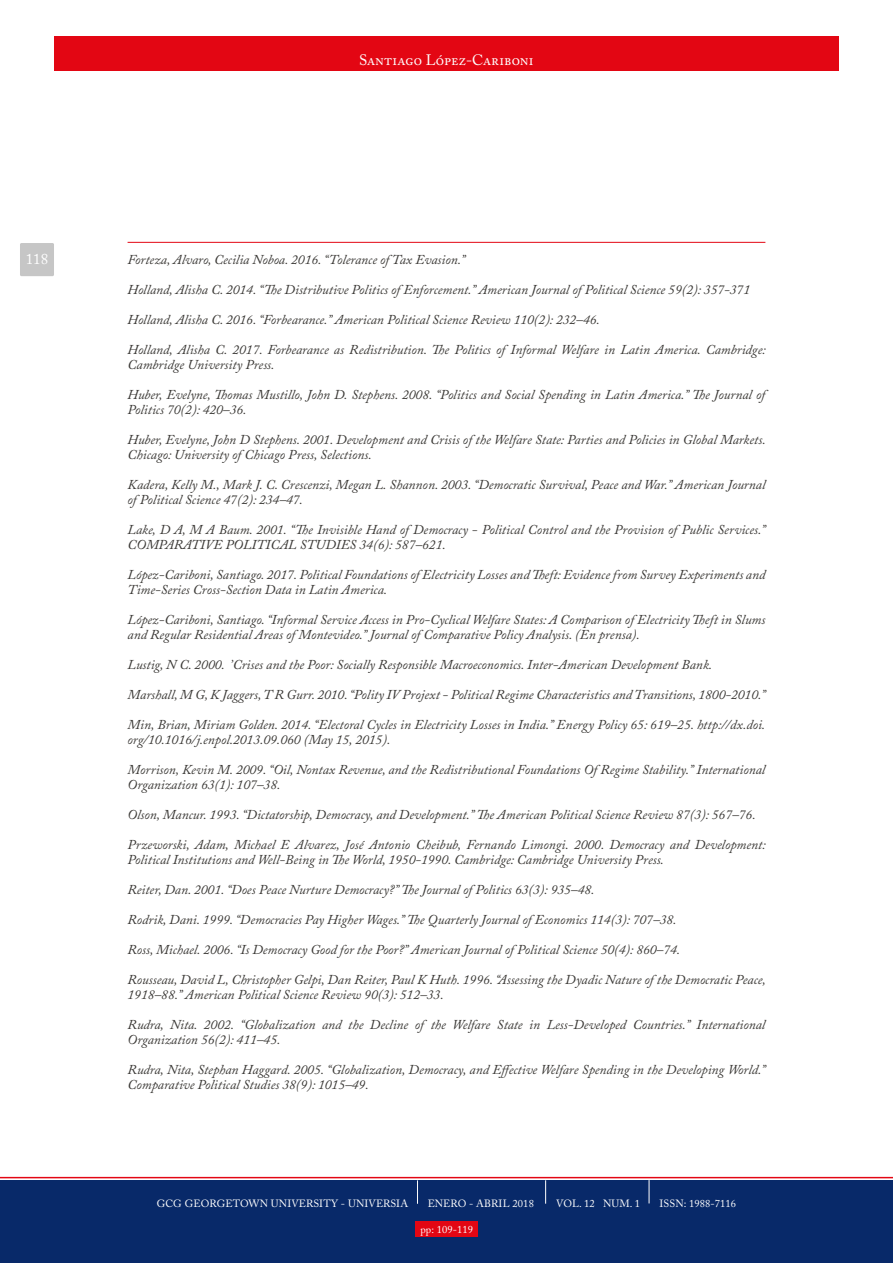
<style>
.page{position:relative;width:893px;height:1263px;background:#fff}
.page>*{position:absolute;margin:0;border:0;box-sizing:border-box;transform-origin:0 0}
.t1{font:15px "Adobe Caslon Pro";color:#fff}
.t2{font:italic 13.5px/15px "Adobe Caslon Pro";color:#3a3835}
.t3{font:10.5px "Adobe Caslon Pro";letter-spacing:.01em;color:#fff}
</style>
<div class="page">
<div style="left:54px;top:37px;width:785px;height:34px;background:#e30613"></div>
<div style="left:0;top:1180px;width:893px;height:83px;background:#082969"></div>
<svg style="left:0;top:1177px;width:893px;height:27px"></svg>
<div style="left:415px;top:1221px;width:63px;height:16px;background:#e30613"></div>
<div style="left:20px;top:243px;width:34px;height:33px;background:#c6c6c6;border-radius:2px"></div>
<hr style="left:128px;top:242px;width:637px;height:1px;background:#e30613">
<p class="t1" style="left:359px;top:51px;width:176px">Santiago López-Cariboni</p>
<p class="t1" style="left:26px;top:250px;width:24px">118</p>
<p class="t2" style="left:128px;top:251px;width:339px">Forteza, Alvaro, Cecilia Noboa. 2016. “Tolerance of Tax Evasion.”</p>
<p class="t2" style="left:128px;top:281px;width:624px">Holland, Alisha C. 2014. “The Distributive Politics of Enforcement.” American Journal of Political Science 59(2): 357-371</p>
<p class="t2" style="left:128px;top:311px;width:474px">Holland, Alisha C. 2016. “Forbearance.” American Political Science Review 110(2): 232–46.</p>
<p class="t2" style="left:128px;top:341px;width:640px">Holland, Alisha C. 2017. Forbearance as Redistribution. The Politics of Informal Welfare in Latin America. Cambridge:<br>Cambridge University Press.</p>
<p class="t2" style="left:128px;top:386px;width:639px">Huber, Evelyne, Thomas Mustillo, John D. Stephens. 2008. “Politics and Social Spending in Latin America.” The Journal of<br>Politics 70(2): 420–36.</p>
<p class="t2" style="left:128px;top:431px;width:640px">Huber, Evelyne, John D Stephens. 2001. Development and Crisis of the Welfare State: Parties and Policies in Global Markets.<br>Chicago: University of Chicago Press, Selections.</p>
<p class="t2" style="left:128px;top:476px;width:639px">Kadera, Kelly M., Mark J. C. Crescenzi, Megan L. Shannon. 2003. “Democratic Survival, Peace and War.” American Journal of Political Science 47(2): 234–47.</p>
<p class="t2" style="left:128px;top:521px;width:640px">Lake, D A, M A Baum. 2001. “The Invisible Hand of Democracy - Political Control and the Provision of Public Services.”<br>COMPARATIVE POLITICAL STUDIES 34(6): 587–621.</p>
<p class="t2" style="left:128px;top:566px;width:639px">López-Cariboni, Santiago. 2017. Political Foundations of Electricity Losses and Theft: Evidence from Survey Experiments and<br>Time-Series Cross-Section Data in Latin America.</p>
<p class="t2" style="left:128px;top:611px;width:639px">López-Cariboni, Santiago. “Informal Service Access in Pro-Cyclical Welfare States: A Comparison of Electricity Theft in Slums and Regular Residential Areas of Montevideo.” Journal of Comparative Policy Analysis. (En prensa).</p>
<p class="t2" style="left:128px;top:656px;width:586px">Lustig, N C. 2000. ’Crises and the Poor: Socially Responsible Macroeconomics. Inter-American Development Bank.</p>
<p class="t2" style="left:128px;top:686px;width:640px">Marshall, M G, K Jaggers, T R Gurr. 2010. “Polity IV Projext - Political Regime Characteristics and Transitions, 1800-2010.”</p>
<p class="t2" style="left:128px;top:716px;width:639px">Min, Brian, Miriam Golden. 2014. “Electoral Cycles in Electricity Losses in India.” Energy Policy 65: 619–25. http://dx.doi. org/10.1016/j.enpol.2013.09.060 (May 15, 2015).</p>
<p class="t2" style="left:128px;top:761px;width:639px">Morrison, Kevin M. 2009. “Oil, Nontax Revenue, and the Redistributional Foundations Of Regime Stability.” International<br>Organization 63(1): 107–38.</p>
<p class="t2" style="left:128px;top:806px;width:630px">Olson, Mancur. 1993. “Dictatorship, Democracy, and Development.” The American Political Science Review 87(3): 567–76.</p>
<p class="t2" style="left:128px;top:836px;width:640px">Przeworski, Adam, Michael E Alvarez, José Antonio Cheibub, Fernando Limongi. 2000. Democracy and Development:<br>Political Institutions and Well-Being in The World, 1950-1990. Cambridge: Cambridge University Press.</p>
<p class="t2" style="left:128px;top:881px;width:468px">Reiter, Dan. 2001. “Does Peace Nurture Democracy?” The Journal of Politics 63(3): 935–48.</p>
<p class="t2" style="left:128px;top:911px;width:551px">Rodrik, Dani. 1999. “Democracies Pay Higher Wages.” The Quarterly Journal of Economics 114(3): 707–38.</p>
<p class="t2" style="left:128px;top:941px;width:554px">Ross, Michael. 2006. “Is Democracy Good for the Poor?” American Journal of Political Science 50(4): 860–74.</p>
<p class="t2" style="left:128px;top:971px;width:640px">Rousseau, David L, Christopher Gelpi, Dan Reiter, Paul K Huth. 1996. “Assessing the Dyadic Nature of the Democratic Peace,<br>1918–88.” American Political Science Review 90(3): 512–33.</p>
<p class="t2" style="left:128px;top:1016px;width:639px">Rudra, Nita. 2002. “Globalization and the Decline of the Welfare State in Less-Developed Countries.” International<br>Organization 56(2): 411–45.</p>
<p class="t2" style="left:128px;top:1061px;width:640px">Rudra, Nita, Stephan Haggard. 2005. “Globalization, Democracy, and Effective Welfare Spending in the Developing World.”<br>Comparative Political Studies 38(9): 1015–49.</p>
<p class="t3" style="left:157px;top:1197px;width:253px">GCG GEORGETOWN UNIVERSITY - UNIVERSIA</p>
<p class="t3" style="left:428px;top:1197px;width:108px">ENERO - ABRIL 2018</p>
<p class="t3" style="left:556px;top:1197px;width:85px">VOL. 12 NUM. 1</p>
<p class="t3" style="left:660px;top:1197px;width:78px">ISSN: 1988-7116</p>
<p class="t3" style="left:420px;top:1223px;width:54px">pp: 109-119</p>
</div>
